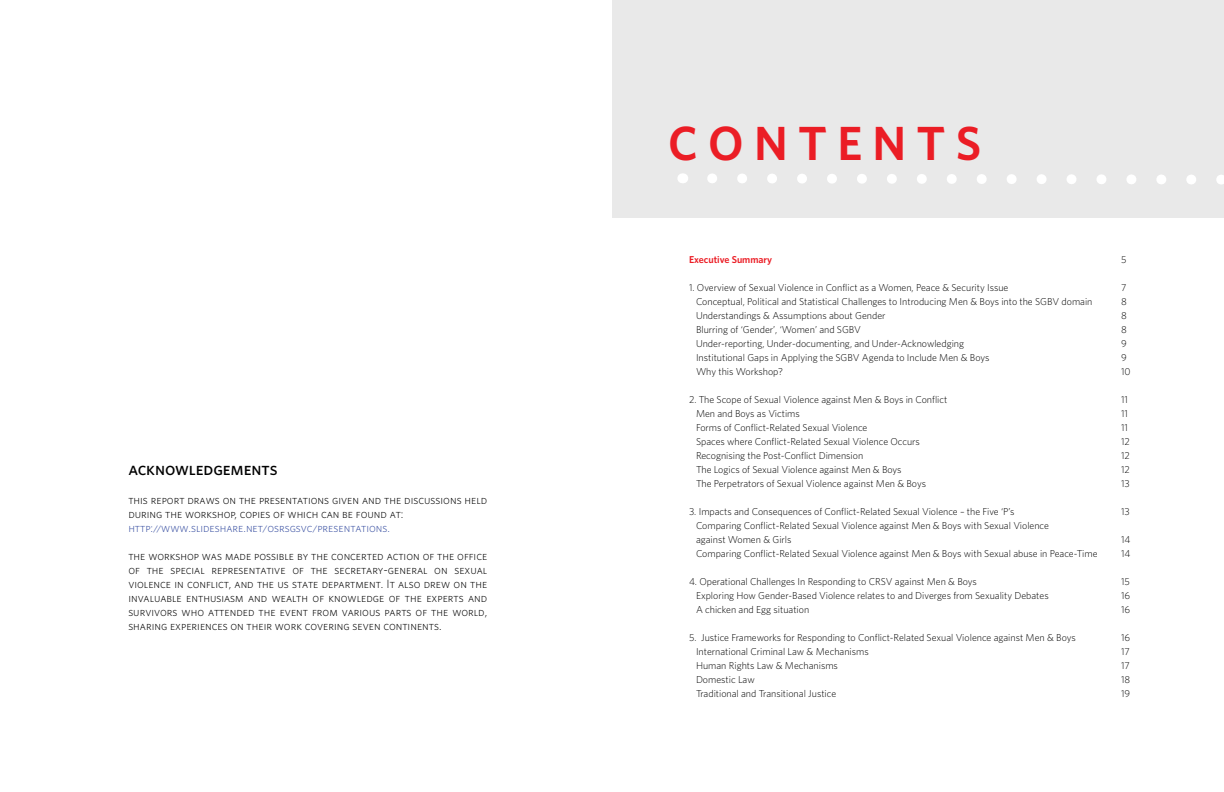
<style>
.page{position:relative;width:1224px;height:792px;background:#fff}
.page>*{position:absolute;margin:0;border:0;box-sizing:border-box;transform-origin:0 0}
.t1{font:600 48px "Whitney";color:#eb1d25}
.t2{font:18px "Whitney Medium SC";letter-spacing:-.005em;color:#000101}
.t3{font:12px/14px "Whitney Light SC";color:#000}
.t4{font:12px "Whitney Light SC";color:#3950a2}
.t5{font:300 10px/14px "Whitney";color:#000}
.t6{font:600 10px "Whitney";color:#eb1d25}
</style>
<div class="page">
<div style="left:612px;top:0;width:612px;height:217px;background:#e9e9e9"></div>
<svg style="left:707px;top:173px;width:517px;height:12px"></svg>
<h2 class="t2" style="left:128px;top:458px;width:151px">acknowledgements</h2>
<p class="t3" style="left:128px;top:493px;width:361px">this report draws on the presentations given and the discussions held during the workshop, copies of which can be found at:</p>
<p class="t4" style="left:128px;top:521px;width:263px">http://www.slideshare.net/osrsgsvc/presentations.</p>
<p class="t3" style="left:128px;top:549px;width:361px;text-align:justify">the workshop was made possible by the concerted action of the office of the special representative of the secretary-general on sexual violence in conflict, and the us state department. It also drew on the invaluable enthusiasm and wealth of knowledge of the experts and survivors who attended the event from various parts of the world, sharing experiences on their work covering seven continents.</p>
<h1 class="t1" style="left:668px;top:114px;width:315px">C O N T E N T S</h1>
<p class="t6" style="left:689px;top:254px;width:85px">Executive Summary</p>
<p class="t5" style="left:1121px;top:253px;width:7px">5</p>
<p class="t5" style="left:689px;top:281px;width:321px">1. Overview of Sexual Violence in Conflict as a Women, Peace &amp; Security Issue</p>
<p class="t5" style="left:1121px;top:281px;width:7px">7</p>
<p class="t5" style="left:696px;top:295px;width:398px">Conceptual, Political and Statistical Challenges to Introducing Men &amp; Boys into the SGBV domain</p>
<p class="t5" style="left:1121px;top:295px;width:7px">8</p>
<p class="t5" style="left:696px;top:309px;width:191px">Understandings &amp; Assumptions about Gender</p>
<p class="t5" style="left:1121px;top:309px;width:7px">8</p>
<p class="t5" style="left:696px;top:323px;width:167px">Blurring of ‘Gender’, ‘Women’ and SGBV</p>
<p class="t5" style="left:1121px;top:323px;width:7px">8</p>
<p class="t5" style="left:696px;top:337px;width:270px">Under-reporting, Under-documenting, and Under-Acknowledging</p>
<p class="t5" style="left:1121px;top:337px;width:7px">9</p>
<p class="t5" style="left:696px;top:351px;width:295px">Institutional Gaps in Applying the SGBV Agenda to Include Men &amp; Boys</p>
<p class="t5" style="left:1121px;top:351px;width:7px">9</p>
<p class="t5" style="left:696px;top:365px;width:88px">Why this Workshop?</p>
<p class="t5" style="left:1121px;top:365px;width:11px">10</p>
<p class="t5" style="left:689px;top:393px;width:260px">2. The Scope of Sexual Violence against Men &amp; Boys in Conflict</p>
<p class="t5" style="left:1121px;top:393px;width:9px">11</p>
<p class="t5" style="left:696px;top:407px;width:105px">Men and Boys as Victims</p>
<p class="t5" style="left:1121px;top:407px;width:9px">11</p>
<p class="t5" style="left:696px;top:421px;width:173px">Forms of Conflict-Related Sexual Violence</p>
<p class="t5" style="left:1121px;top:421px;width:9px">11</p>
<p class="t5" style="left:696px;top:435px;width:225px">Spaces where Conflict-Related Sexual Violence Occurs</p>
<p class="t5" style="left:1121px;top:435px;width:10px">12</p>
<p class="t5" style="left:696px;top:449px;width:169px">Recognising the Post-Conflict Dimension</p>
<p class="t5" style="left:1121px;top:449px;width:10px">12</p>
<p class="t5" style="left:696px;top:463px;width:207px">The Logics of Sexual Violence against Men &amp; Boys</p>
<p class="t5" style="left:1121px;top:463px;width:10px">12</p>
<p class="t5" style="left:696px;top:477px;width:232px">The Perpetrators of Sexual Violence against Men &amp; Boys</p>
<p class="t5" style="left:1121px;top:477px;width:10px">13</p>
<p class="t5" style="left:689px;top:505px;width:327px">3. Impacts and Consequences of Conflict-Related Sexual Violence – the Five ‘P’s</p>
<p class="t5" style="left:1121px;top:505px;width:10px">13</p>
<p class="t5" style="left:696px;top:519px;width:355px">Comparing Conflict-Related Sexual Violence against Men &amp; Boys with Sexual Violence against Women &amp; Girls</p>
<p class="t5" style="left:1121px;top:533px;width:11px">14</p>
<p class="t5" style="left:696px;top:547px;width:403px">Comparing Conflict-Related Sexual Violence against Men &amp; Boys with Sexual abuse in Peace-Time</p>
<p class="t5" style="left:1121px;top:547px;width:11px">14</p>
<p class="t5" style="left:689px;top:575px;width:289px">4. Operational Challenges In Responding to CRSV against Men &amp; Boys</p>
<p class="t5" style="left:1121px;top:575px;width:10px">15</p>
<p class="t5" style="left:696px;top:589px;width:354px">Exploring How Gender-Based Violence relates to and Diverges from Sexuality Debates</p>
<p class="t5" style="left:1121px;top:589px;width:11px">16</p>
<p class="t5" style="left:696px;top:603px;width:115px">A chicken and Egg situation</p>
<p class="t5" style="left:1121px;top:603px;width:11px">16</p>
<p class="t5" style="left:689px;top:631px;width:388px">5. Justice Frameworks for Responding to Conflict-Related Sexual Violence against Men &amp; Boys</p>
<p class="t5" style="left:1121px;top:631px;width:11px">16</p>
<p class="t5" style="left:696px;top:645px;width:174px">International Criminal Law &amp; Mechanisms</p>
<p class="t5" style="left:1121px;top:645px;width:10px">17</p>
<p class="t5" style="left:696px;top:659px;width:143px">Human Rights Law &amp; Mechanisms</p>
<p class="t5" style="left:1121px;top:659px;width:10px">17</p>
<p class="t5" style="left:696px;top:673px;width:60px">Domestic Law</p>
<p class="t5" style="left:1121px;top:673px;width:11px">18</p>
<p class="t5" style="left:696px;top:687px;width:142px">Traditional and Transitional Justice</p>
<p class="t5" style="left:1121px;top:687px;width:11px">19</p>
</div>
